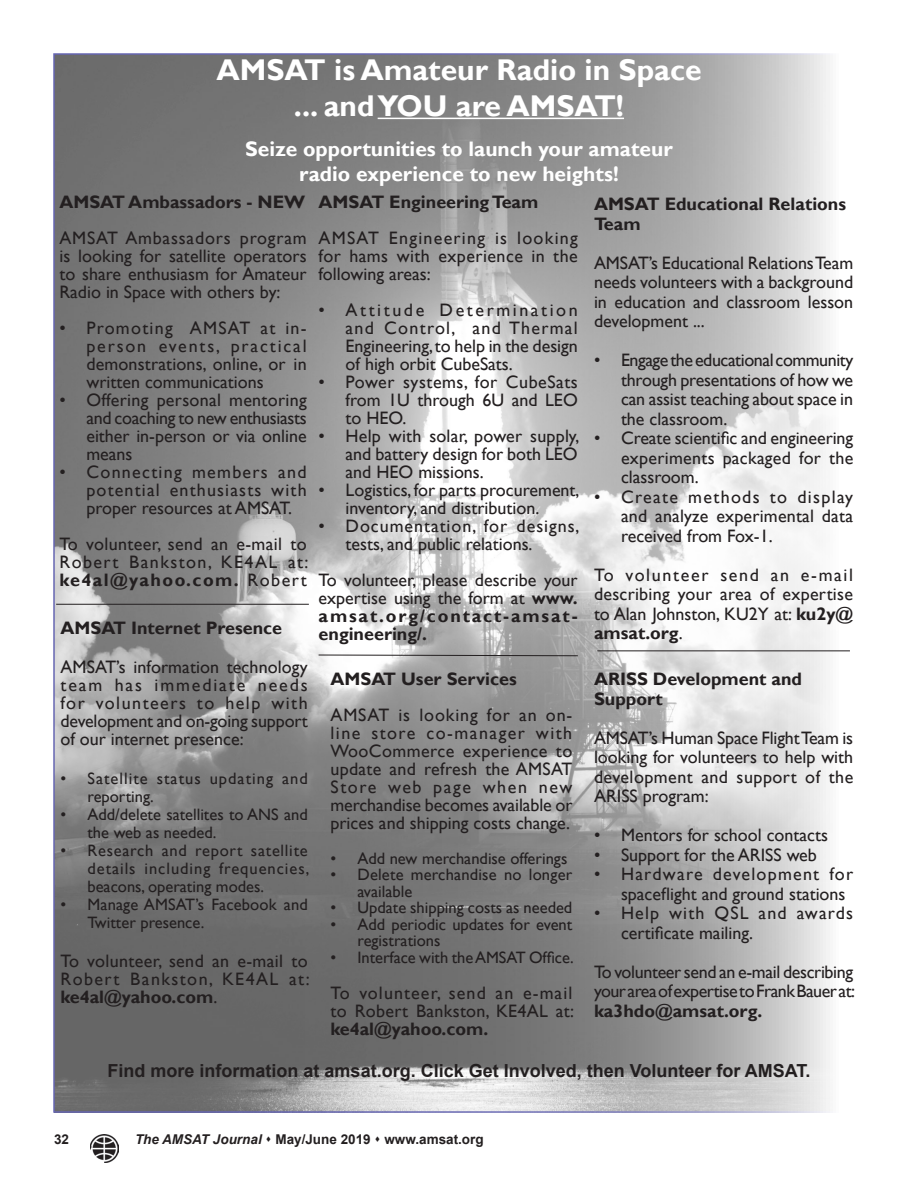
<style>
.page{position:relative;width:918px;height:1188px;background:#fff}
.page>*{position:absolute;margin:0;border:0;box-sizing:border-box;transform-origin:0 0}
.CaptionLeft{font:700 30px "Gill Sans";color:#fff}
.CaptionLeft-2{font:700 21px "Gill Sans";color:#fff}
.CaptionLeft-3{font:18px/18px "Gill Sans";color:#231f20;text-align:justify}
.CaptionLeft-4{font:700 18px/19.5px "Gill Sans";color:#231f20}
.CaptionLeft-5{font:700 18px "Arial";color:#231f20}
.CaptionLeft-6{font:18px/18px "Gill Sans";letter-spacing:.045em;color:#231f20}
.CaptionLeft-7{font:18px/19.5px "Gill Sans";letter-spacing:.03em;color:#231f20}
.t1{font:16.5px/18px "Gill Sans";color:#231f20}
.t2{font:16.5px/18px "Gill Sans";letter-spacing:.06em;color:#231f20}
.t3{font:700 13.5px "Arial";color:#231f20}
.s1{font-weight:700}
.s2{font-style:italic}
</style>
<div class="page">
<img style="left:90px;top:1134px;width:29px;height:28px">
<img style="left:56px;top:56px;width:794px;height:1054px">
<hr style="left:378px;top:118px;width:246px;height:1px;background:#fff">
<hr style="left:56px;top:604px;width:253px;height:1px;background:#231f20">
<svg style="left:318px;top:654px;width:261px;height:3px"></svg>
<hr style="left:597px;top:650px;width:253px;height:1px;background:#231f20">
<p class="CaptionLeft" style="left:216px;top:52px;width:487px">AMSAT is Amateur Radio in Space</p>
<p class="CaptionLeft" style="left:294px;top:88px;width:332px">... and YOU are AMSAT!</p>
<p class="CaptionLeft-2" style="left:245px;top:136px;width:429px">Seize opportunities to launch your amateur</p>
<p class="CaptionLeft-2" style="left:299px;top:161px;width:321px">radio experience to new heights!</p>
<p class="CaptionLeft-4" style="left:319px;top:193px;width:221px">AMSAT Engineering Team</p>
<p class="CaptionLeft-3" style="left:319px;top:230px;width:261px">AMSAT Engineering is looking for hams with experience in the following areas:</p>
<p class="CaptionLeft-3" style="left:346px;top:302px;width:234px;text-indent:-27px">• Attitude Determination and Control, and Thermal Engineering, to help in the design of high orbit CubeSats.</p>
<p class="CaptionLeft-3" style="left:346px;top:374px;width:234px;text-indent:-27px">• Power systems, for CubeSats from 1U through 6U and LEO to HEO.</p>
<p class="CaptionLeft-3" style="left:346px;top:428px;width:235px;text-indent:-27px">• Help with solar, power supply, and battery design for both LEO and HEO missions.</p>
<p class="CaptionLeft-3" style="left:346px;top:482px;width:235px;text-indent:-27px">• Logistics, for parts procurement, inventory, and distribution.</p>
<p class="CaptionLeft-6" style="left:346px;top:518px;width:235px;text-indent:-27px">• Documentation, for designs, tests, and public relations.</p>
<p class="CaptionLeft-3" style="left:319px;top:572px;width:261px">To volunteer, please describe your expertise using the form at <span class="s1">www. amsat.org/contact-amsat&shy;engineering/.</span></p>
<p class="CaptionLeft-4" style="left:59px;top:193px;width:247px">AMSAT Ambassadors - NEW</p>
<p class="CaptionLeft-3" style="left:59px;top:230px;width:249px">AMSAT Ambassadors program is looking for satellite operators to share enthusiasm for Amateur Radio in Space with others by:</p>
<p class="CaptionLeft-3" style="left:86px;top:320px;width:222px;text-indent:-27px">• Promoting AMSAT at in&shy;person events, practical demonstrations, online, or in written communications</p>
<p class="CaptionLeft-3" style="left:86px;top:392px;width:222px;text-indent:-27px">• Offering personal mentoring and coaching to new enthusiasts either in-person or via online means</p>
<p class="CaptionLeft-3" style="left:86px;top:464px;width:222px;text-indent:-27px">• Connecting members and potential enthusiasts with proper resources at AMSAT.</p>
<p class="CaptionLeft-3" style="left:59px;top:536px;width:251px">To volunteer, send an e-mail to Robert Bankston, KE4AL at: <span class="s1">ke4al@yahoo.com.</span> Robert</p>
<p class="CaptionLeft-4" style="left:60px;top:618px;width:223px">AMSAT Internet Presence</p>
<p class="CaptionLeft-3" style="left:60px;top:658px;width:249px">AMSAT’s information technology team has immediate needs for volunteers to help with development and on-going support of our internet presence:</p>
<p class="t2" style="left:87px;top:769px;width:222px;text-indent:-27px">• Satellite status updating and reporting.</p>
<p class="t1" style="left:87px;top:805px;width:222px;text-indent:-27px">• Add/delete satellites to ANS and the web as needed.</p>
<p class="t1" style="left:87px;top:841px;width:223px;text-align:justify;text-indent:-27px">• Research and report satellite details including frequencies, beacons, operating modes.</p>
<p class="t1" style="left:87px;top:895px;width:222px;text-indent:-27px">• Manage AMSAT’s Facebook and<br>Twitter presence.</p>
<p class="CaptionLeft-3" style="left:60px;top:952px;width:251px">To volunteer, send an e-mail to Robert Bankston, KE4AL at: <span class="s1">ke4al@yahoo.com</span>.</p>
<p class="CaptionLeft-4" style="left:594px;top:195px;width:254px">AMSAT Educational Relations<br>Team</p>
<p class="CaptionLeft-3" style="left:594px;top:253px;width:261px;line-height:19.5px">AMSAT’s Educational Relations Team needs volunteers with a background in education and classroom lesson development ...</p>
<p class="CaptionLeft-3" style="left:621px;top:351px;width:234px;line-height:19.5px;text-indent:-27px">• Engage the educational community through presentations of how we can assist teaching about space in the classroom.</p>
<p class="CaptionLeft-3" style="left:621px;top:429px;width:234px;line-height:19.5px;text-indent:-27px">• Create scientific and engineering experiments packaged for the classroom.</p>
<p class="CaptionLeft-3" style="left:621px;top:487px;width:234px;line-height:19.5px;text-indent:-27px">• Create methods to display and analyze experimental data received from Fox-1.</p>
<p class="CaptionLeft-3" style="left:594px;top:565px;width:261px;line-height:19.5px">To volunteer send an e-mail describing your area of expertise to Alan Johnston, KU2Y at: <span class="s1">ku2y@ amsat.org</span>.</p>
<p class="CaptionLeft-4" style="left:594px;top:670px;width:210px">ARISS Development and<br>Support</p>
<p class="CaptionLeft-3" style="left:594px;top:728px;width:261px;line-height:19.5px">AMSAT’s Human Space Flight Team is looking for volunteers to help with development and support of the ARISS program:</p>
<p class="CaptionLeft-3" style="left:594px;top:827px;width:235px">• Mentors for school contacts</p>
<p class="CaptionLeft-3" style="left:594px;top:846px;width:224px">• Support for the ARISS web</p>
<p class="CaptionLeft-3" style="left:621px;top:865px;width:234px;line-height:19.5px;text-indent:-27px">• Hardware development for spaceflight and ground stations</p>
<p class="CaptionLeft-7" style="left:621px;top:904px;width:234px;text-indent:-27px">• Help with QSL and awards certificate mailing.</p>
<p class="CaptionLeft-3" style="left:594px;top:962px;width:263px;line-height:19.5px">To volunteer send an e-mail describing your area of expertise to Frank Bauer at: <span class="s1">ka3hdo@amsat.org.</span></p>
<p class="CaptionLeft-4" style="left:330px;top:670px;width:188px">AMSAT User Services</p>
<p class="CaptionLeft-3" style="left:330px;top:707px;width:244px">AMSAT is looking for an on&shy;line store co-manager with WooCommerce experience to update and refresh the AMSAT Store web page when new merchandise becomes available or prices and shipping costs change.</p>
<p class="t1" style="left:330px;top:850px;width:238px">• Add new merchandise offerings</p>
<p class="t1" style="left:357px;top:867px;width:216px;line-height:16.5px;text-indent:-27px">• Delete merchandise no longer available</p>
<p class="t1" style="left:330px;top:899px;width:243px">• Update shipping costs as needed</p>
<p class="t1" style="left:357px;top:916px;width:216px;line-height:16.5px;text-indent:-27px">• Add periodic updates for event registrations</p>
<p class="t1" style="left:330px;top:949px;width:245px">• Interface with the AMSAT Office.</p>
<p class="CaptionLeft-3" style="left:330px;top:984px;width:245px">To volunteer, send an e-mail to Robert Bankston, KE4AL at: <span class="s1">ke4al@yahoo.com.</span></p>
<p class="CaptionLeft-5" style="left:108px;top:1059px;width:704px">Find more information at amsat.org. Click Get Involved, then Volunteer for AMSAT.</p>
<p class="t3" style="left:54px;top:1131px;width:17px">32</p>
<p class="t3" style="left:135px;top:1131px;width:350px"><span class="s2">The AMSAT Journal</span> ▲ May/June 2019 ▲ www.amsat.org</p>
</div>
